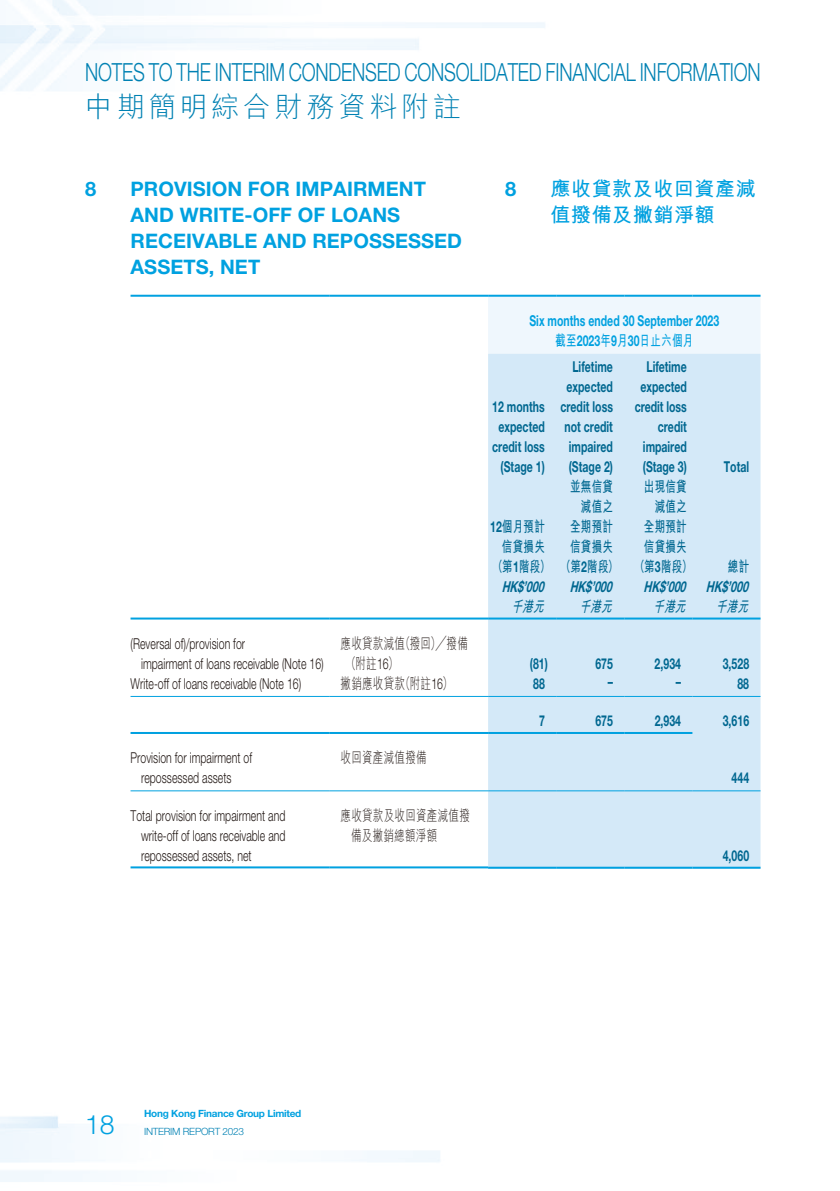
<style>
.page{position:relative;width:840px;height:1191px;background:#fff}
.page>*{position:absolute;margin:0;border:0;box-sizing:border-box;transform-origin:0 0}
.t1{font:300 28px "M Hei HK";letter-spacing:.13em;color:#0081b3}
.t2{font:300 26.6px "Helvetica Neue LT Std";color:#00a1e0}
.t3{font:300 25px "Helvetica Neue LT Std";letter-spacing:-.01em;color:#0081b3;scale:.75 1}
.t4{font:700 20px/26px "Helvetica Neue LT Std";letter-spacing:.005em;color:#00a1e0}
.t5{font:700 20px/26px "M Hei HK";letter-spacing:.03em;color:#00a1e0}
.t6{font:300 15px/20px "Helvetica Neue LT Std";letter-spacing:.005em;color:#231916;scale:.7 1}
.t7{font:700 15px/20px "Helvetica Neue LT Std";letter-spacing:.005em;color:#006790;text-align:right;scale:.7 1}
.t8{font:700 15px/20px "M Hei HK";letter-spacing:.03em;color:#006790;text-align:center;scale:.7 1}
.t9{font:300 15px/20px "M Hei HK";letter-spacing:.03em;color:#231916;scale:.7 1}
.t10{font:700 15px "Helvetica Neue LT Std";letter-spacing:.005em;color:#00a1e0;scale:.7 1}
.t11{font:italic 700 15px "Helvetica Neue LT Std";color:#006790;scale:.7 1}
.t12{font:700 15px "M Hei HK";letter-spacing:.03em;color:#00a1e0;scale:.7 1}
.t13{font:italic 700 15px "M Hei HK";color:#006790;scale:.7 1}
.t14{font:700 10px "Helvetica Neue LT Std";letter-spacing:-.025em;color:#00a1e0}
.t15{font:300 10px "Helvetica Neue LT Std";letter-spacing:-.025em;color:#0081b3}
.s1{font-family:"Helvetica Neue LT Std"}
</style>
<div class="page">
<img style="left:0;top:0;width:761px;height:1182px">
<div style="left:488px;top:297px;width:272px;height:57px;background:#eff7fd"></div>
<div style="left:488px;top:354px;width:272px;height:512px;background:#d4e9f8"></div>
<hr style="left:130px;top:295px;width:199px;height:2px;background:#00a1e0">
<hr style="left:329px;top:295px;width:159px;height:2px;background:#00a1e0">
<hr style="left:488px;top:295px;width:68px;height:2px;background:#00a1e0">
<hr style="left:556px;top:295px;width:68px;height:2px;background:#00a1e0">
<hr style="left:624px;top:295px;width:68px;height:2px;background:#00a1e0">
<hr style="left:692px;top:295px;width:68px;height:2px;background:#00a1e0">
<hr style="left:130px;top:617px;width:199px;height:2px;background:#00a1e0">
<hr style="left:329px;top:617px;width:159px;height:2px;background:#00a1e0">
<hr style="left:488px;top:617px;width:68px;height:2px;background:#00a1e0">
<hr style="left:556px;top:617px;width:68px;height:2px;background:#00a1e0">
<hr style="left:624px;top:617px;width:68px;height:2px;background:#00a1e0">
<hr style="left:692px;top:617px;width:68px;height:2px;background:#00a1e0">
<hr style="left:130px;top:696px;width:199px;height:1px;background:#00a1e0">
<hr style="left:329px;top:696px;width:159px;height:1px;background:#00a1e0">
<hr style="left:488px;top:696px;width:68px;height:1px;background:#00a1e0">
<hr style="left:556px;top:696px;width:68px;height:1px;background:#00a1e0">
<hr style="left:624px;top:696px;width:68px;height:1px;background:#00a1e0">
<hr style="left:692px;top:696px;width:68px;height:1px;background:#00a1e0">
<hr style="left:130px;top:732px;width:199px;height:2px;background:#00a1e0">
<hr style="left:329px;top:732px;width:159px;height:2px;background:#00a1e0">
<hr style="left:488px;top:732px;width:68px;height:2px;background:#00a1e0">
<hr style="left:556px;top:732px;width:68px;height:2px;background:#00a1e0">
<hr style="left:624px;top:732px;width:68px;height:2px;background:#00a1e0">
<hr style="left:130px;top:790px;width:199px;height:1px;background:#00a1e0">
<hr style="left:329px;top:790px;width:159px;height:1px;background:#00a1e0">
<hr style="left:488px;top:790px;width:68px;height:1px;background:#00a1e0">
<hr style="left:556px;top:790px;width:68px;height:1px;background:#00a1e0">
<hr style="left:624px;top:790px;width:68px;height:1px;background:#00a1e0">
<hr style="left:692px;top:790px;width:68px;height:1px;background:#00a1e0">
<hr style="left:130px;top:866px;width:199px;height:2px;background:#00a1e0">
<hr style="left:329px;top:866px;width:159px;height:2px;background:#00a1e0">
<hr style="left:488px;top:866px;width:68px;height:2px;background:#00a1e0">
<hr style="left:556px;top:866px;width:68px;height:2px;background:#00a1e0">
<hr style="left:624px;top:866px;width:68px;height:2px;background:#00a1e0">
<hr style="left:692px;top:866px;width:68px;height:2px;background:#00a1e0">
<h3 class="t3" style="left:85px;top:57px;width:901px">NOTES TO THE INTERIM CONDENSED CONSOLIDATED FINANCIAL INFORMATION</h3>
<h1 class="t1" style="left:85px;top:93px;width:377px">中期簡明綜合財務資料附註</h1>
<h3 class="t4" style="left:85px;top:175px;width:13px">8</h3>
<h3 class="t4" style="left:130px;top:175px;width:333px">PROVISION FOR IMPAIRMENT<br>AND WRITE-OFF OF LOANS<br>RECEIVABLE AND REPOSSESSED<br>ASSETS, NET</h3>
<p class="t6" style="left:141px;top:633px;width:262px;text-indent:-11px">(Reversal of)/provision for<br>impairment of loans receivable (Note 16)</p>
<p class="t9" style="left:345px;top:633px;width:176px;text-indent:-5px">應收貸款減值（撥回）╱撥備（附註<span class="s1">16</span>）</p>
<h3 class="t4" style="left:505px;top:175px;width:13px">8</h3>
<h3 class="t5" style="left:550px;top:174px;width:207px">應收貸款及收回資產減值撥備及撇銷淨額</h3>
<p class="t10" style="left:529px;top:311px;width:272px">Six months ended 30 September 2023</p>
<p class="t12" style="left:555px;top:330px;width:199px">截至<span class="s1">2023</span>年<span class="s1">9</span>月<span class="s1">30</span>日止六個月</p>
<p class="t7" style="left:492px;top:396px;width:77px;text-align:center">12 months expected credit loss (Stage 1)</p>
<p class="t8" style="left:490px;top:515px;width:87px"><span class="s1">12</span>個月預計信貸損失<br>（第<span class="s1">1</span>階段）</p>
<p class="t7" style="left:560px;top:356px;width:77px">Lifetime expected credit loss not credit impaired (Stage 2)</p>
<p class="t7" style="left:634px;top:356px;width:76px">Lifetime expected credit loss credit impaired (Stage 3)</p>
<p class="t7" style="left:723px;top:456px;width:38px">Total</p>
<p class="t8" style="left:569px;top:475px;width:63px">並無信貸</p>
<p class="t8" style="left:580px;top:495px;width:47px">減值之</p>
<p class="t8" style="left:569px;top:515px;width:63px">全期預計</p>
<p class="t8" style="left:569px;top:535px;width:63px">信貸損失</p>
<p class="t8" style="left:560px;top:555px;width:84px">（第<span class="s1">2</span>階段）</p>
<p class="t8" style="left:643px;top:475px;width:63px">出現信貸</p>
<p class="t8" style="left:654px;top:495px;width:47px">減值之</p>
<p class="t8" style="left:643px;top:515px;width:63px">全期預計</p>
<p class="t8" style="left:643px;top:535px;width:63px">信貸損失</p>
<p class="t8" style="left:634px;top:555px;width:84px">（第<span class="s1">3</span>階段）</p>
<p class="t8" style="left:727px;top:555px;width:32px">總計</p>
<p class="t11" style="left:501px;top:577px;width:67px">HK$’000</p>
<p class="t11" style="left:569px;top:577px;width:67px">HK$’000</p>
<p class="t11" style="left:643px;top:577px;width:156px">HK$’000 HK$’000</p>
<p class="t13" style="left:511px;top:595px;width:54px">千港元</p>
<p class="t13" style="left:579px;top:595px;width:54px">千港元</p>
<p class="t13" style="left:653px;top:595px;width:54px">千港元</p>
<p class="t13" style="left:715px;top:595px;width:54px">千港元</p>
<p class="t7" style="left:529px;top:653px;width:27px">(81)</p>
<p class="t7" style="left:595px;top:653px;width:27px">675</p>
<p class="t7" style="left:654px;top:653px;width:39px">2,934</p>
<p class="t7" style="left:722px;top:653px;width:39px">3,528</p>
<p class="t6" style="left:130px;top:673px;width:245px">Write-off of loans receivable (Note 16)</p>
<p class="t9" style="left:340px;top:673px;width:161px">撇銷應收貸款（附註<span class="s1">16</span>）</p>
<p class="t7" style="left:533px;top:673px;width:18px">88</p>
<p class="t7" style="left:607px;top:671px;width:9px">–</p>
<p class="t7" style="left:675px;top:671px;width:9px">–</p>
<p class="t7" style="left:737px;top:673px;width:18px">88</p>
<p class="t7" style="left:538px;top:710px;width:10px">7</p>
<p class="t7" style="left:595px;top:710px;width:27px">675</p>
<p class="t7" style="left:654px;top:710px;width:39px">2,934</p>
<p class="t7" style="left:722px;top:710px;width:39px">3,616</p>
<p class="t6" style="left:141px;top:747px;width:160px;text-indent:-11px">Provision for impairment of repossessed assets</p>
<p class="t9" style="left:340px;top:747px;width:124px">收回資產減值撥備</p>
<p class="t7" style="left:731px;top:767px;width:27px">444</p>
<p class="t6" style="left:141px;top:805px;width:208px;text-align:justify;text-indent:-11px">Total provision for impairment and write-off of loans receivable and repossessed assets, net</p>
<p class="t9" style="left:351px;top:805px;width:171px;text-indent:-11px">應收貸款及收回資產減值撥備及撇銷總額淨額</p>
<h2 class="t2" style="left:85px;top:1108px;width:31px">18</h2>
<p class="t14" style="left:144px;top:1107px;width:159px">Hong Kong Finance Group Limited</p>
<p class="t15" style="left:144px;top:1125px;width:101px">INTERIM REPORT 2023</p>
<p class="t7" style="left:722px;top:845px;width:39px">4,060</p>
</div>
